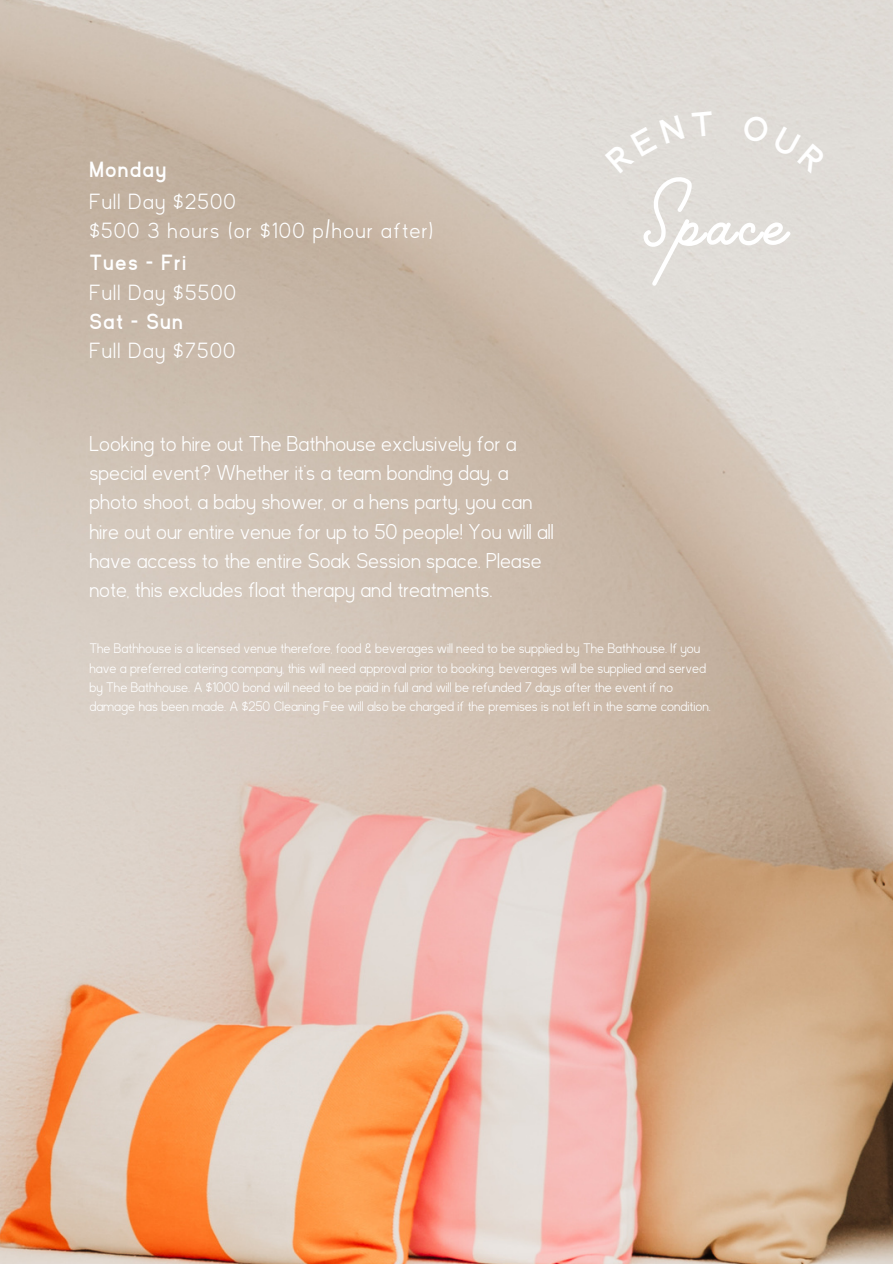
<style>
.page{position:relative;width:893px;height:1264px;background:#fff}
.page>*{position:absolute;margin:0;border:0;box-sizing:border-box;transform-origin:0 0}
.t1{font:86.25px "Palm Canyon Drive Trial";letter-spacing:.05em;color:#fff}
.t2{font:300 21.9px/29.2px "Kayak Sans";letter-spacing:.06em;color:#fff}
.t3{font:700 21.9px "Kayak Sans";letter-spacing:.06em;color:#fff}
.t4{font:300 21.3px/29.2px "Kayak Sans";color:#fff}
.t5{font:300 13.8px/19.4px "Kayak Sans";color:#fff}
</style>
<div class="page">
<img style="left:0;top:0;width:892px;height:1263px">
<div style="left:604px;top:115px;width:80px;height:59px;background:#e0ddd8"></div>
<svg style="left:691px;top:111px;width:22px;height:26px"></svg>
<div style="left:741px;top:114px;width:86px;height:60px;background:#e0dcd8"></div>
<h2 class="t3" style="left:89px;top:159px;width:78px">Monday</h2>
<h2 class="t2" style="left:89px;top:187px;width:346px">Full Day $2500<br>$500 3 hours (or $100 p/hour after)</h2>
<h2 class="t3" style="left:89px;top:252px;width:98px">Tues - Fri</h2>
<h2 class="t2" style="left:89px;top:278px;width:148px">Full Day $5500</h2>
<h2 class="t3" style="left:89px;top:310px;width:95px">Sat - Sun</h2>
<h2 class="t2" style="left:89px;top:336px;width:148px">Full Day $7500</h2>
<p class="t4" style="left:89px;top:429px;width:465px">Looking to hire out The Bathhouse exclusively for a special event? Whether it’s a team bonding day, a photo shoot, a baby shower, or a hens party, you can hire out our entire venue for up to 50 people! You will all have access to the entire Soak Session space. Please note, this excludes float therapy and treatments.</p>
<h1 class="t1" style="left:642px;top:156px;width:146px">Space</h1>
<p class="t5" style="left:89px;top:639px;width:623px">The Bathhouse is a licensed venue therefore, food &amp; beverages will need to be supplied by The Bathhouse. If you have a preferred catering company, this will need approval prior to booking. beverages will be supplied and served by The Bathhouse. A $1000 bond will need to be paid in full and will be refunded 7 days after the event if no damage has been made. A $250 Cleaning Fee will also be charged if the premises is not left in the same condition.</p>
</div>
